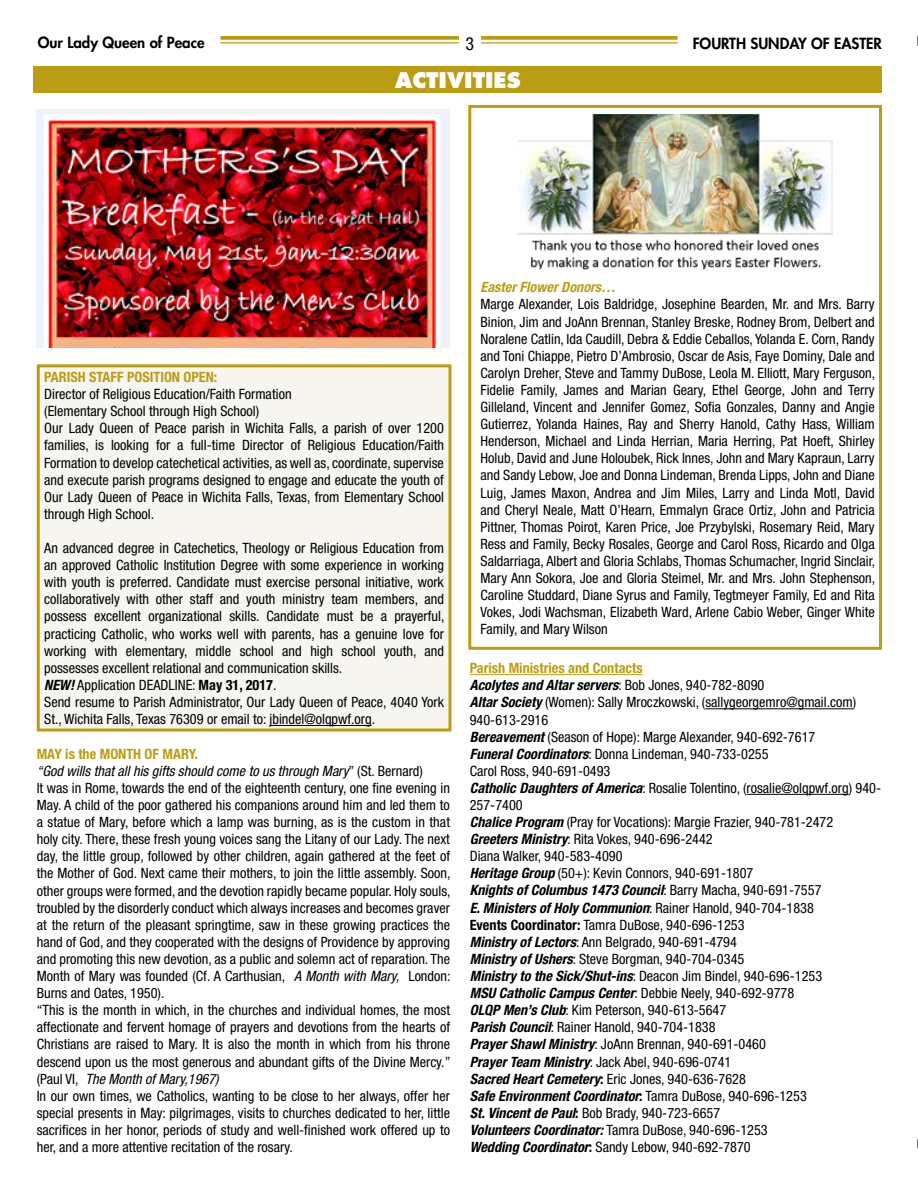
<style>
.page{position:relative;width:918px;height:1188px;background:#fff}
.page>*{position:absolute;margin:0;border:0;box-sizing:border-box;transform-origin:0 0}
.t1{font:800 21px "Futura Std";color:#fff}
.t2{font:condensed 18px "Helvetica Neue LT Std";color:#000}
.t3{font:800 15px "Futura Std";color:#000}
.t4{font:condensed 14.25px/17.1px "Helvetica Neue LT Std";color:#000}
.t5{font:700 condensed 14.25px "Helvetica Neue LT Std";color:#bb9d13}
.t6{font:italic 700 condensed 14.25px "Helvetica Neue LT Std";color:#bb9d13}
.s1{font-weight:700;font-style:italic}
.s2{font-weight:700}
.s3{font-weight:700;color:#bb9d13}
.s4{font-style:italic}
</style>
<div class="page">
<hr style="left:917px;top:36px;width:1px;height:1112px;background:#000">
<div style="left:907px;top:46px;width:11px;height:1093px;background:#fff"></div>
<svg style="left:220px;top:36px;width:458px;height:4px;background:#bfa321"></svg>
<hr style="left:220px;top:42px;width:458px;height:2px;background:#bb9d13">
<div style="left:459px;top:34px;width:22px;height:19px;background:#fff"></div>
<div style="left:34px;top:66px;width:848px;height:27px;background:#bb9d13"></div>
<div style="left:468px;top:105px;width:414px;height:545px;border:3px solid #bb9d13"></div>
<img style="left:518px;top:115px;width:314px;height:155px">
<img style="left:36px;top:110px;width:414px;height:237px">
<div style="left:38px;top:366px;width:412px;height:364px;background:#f7f5ef"></div>
<hr style="left:270px;top:725px;width:102px;height:1px;background:#000">
<div style="left:37px;top:364px;width:415px;height:368px;border:3px solid #bb9d13"></div>
<hr style="left:470px;top:674px;width:173px;height:1px;background:#bb9d13">
<hr style="left:705px;top:708px;width:148px;height:1px;background:#000">
<hr style="left:747px;top:794px;width:102px;height:1px;background:#000">
<p class="t3" style="left:38px;top:33px;width:168px">Our Lady Queen of Peace</p>
<p class="t2" style="left:465px;top:33px;width:10px">3</p>
<p class="t3" style="left:693px;top:34px;width:191px">FOURTH SUNDAY OF EASTER</p>
<h1 class="t1" style="left:395px;top:67px;width:127px">ACTIVITIES</h1>
<p class="t5" style="left:44px;top:368px;width:175px">PARISH STAFF POSITION OPEN:</p>
<p class="t4" style="left:44px;top:385px;width:401px">Director of Religious Education/Faith Formation<br>(Elementary School through High School)<br>Our Lady Queen of Peace parish in Wichita Falls, a parish of over 1200 families, is looking for a full-time Director of Religious Education/Faith Formation to develop catechetical activities, as well as, coordinate, supervise and execute parish programs designed to engage and educate the youth of Our Lady Queen of Peace in Wichita Falls, Texas, from Elementary School through High School.</p>
<p class="t4" style="left:44px;top:539px;width:402px">An advanced degree in Catechetics, Theology or Religious Education from an approved Catholic Institution Degree with some experience in working with youth is preferred. Candidate must exercise personal initiative, work collaboratively with other staff and youth ministry team members, and possess excellent organizational skills. Candidate must be a prayerful, practicing Catholic, who works well with parents, has a genuine love for working with elementary, middle school and high school youth, and possesses excellent relational and communication skills.<br><span class="s1">NEW!</span> Application DEADLINE: <span class="s2">May 31, 2017</span>.<br>Send resume to Parish Administrator, Our Lady Queen of Peace, 4040 York St., Wichita Falls, Texas 76309 or email to: jbindel@olqpwf.org.</p>
<p class="t4" style="left:37px;top:745px;width:415px"><span class="s3">MAY is the MONTH OF MARY.<br></span><span class="s4">“God wills that all his gifts should come to us through Mary</span>” (St. Bernard)<br>It was in Rome, towards the end of the eighteenth century, one fine evening in May. A child of the poor gathered his companions around him and led them to a statue of Mary, before which a lamp was burning, as is the custom in that holy city. There, these fresh young voices sang the Litany of our Lady. The next day, the little group, followed by other children, again gathered at the feet of the Mother of God. Next came their mothers, to join the little assembly. Soon, other groups were formed, and the devotion rapidly became popular. Holy souls, troubled by the disorderly conduct which always increases and becomes graver at the return of the pleasant springtime, saw in these growing practices the hand of God, and they cooperated with the designs of Providence by approving and promoting this new devotion, as a public and solemn act of reparation. The Month of Mary was founded (Cf. A Carthusian, <span class="s4">A Month with Mary,</span> London:<br>Burns and Oates, 1950).<br>“This is the month in which, in the churches and individual homes, the most affectionate and fervent homage of prayers and devotions from the hearts of Christians are raised to Mary. It is also the month in which from his throne descend upon us the most generous and abundant gifts of the Divine Mercy.” (Paul VI, <span class="s4">The Month of Mary,1967)<br></span>In our own times, we Catholics, wanting to be close to her always, offer her special presents in May: pilgrimages, visits to churches dedicated to her, little sacrifices in her honor, periods of study and well-finished work offered up to her, and a more attentive recitation of the rosary.</p>
<p class="t6" style="left:481px;top:279px;width:136px">Easter Flower Donors…</p>
<p class="t4" style="left:481px;top:296px;width:396px;text-align:justify">Marge Alexander, Lois Baldridge, Josephine Bearden, Mr. and Mrs. Barry Binion, Jim and JoAnn Brennan, Stanley Breske, Rodney Brom, Delbert and Noralene Catlin, Ida Caudill, Debra &amp; Eddie Ceballos, Yolanda E. Corn, Randy and Toni Chiappe, Pietro D’Ambrosio, Oscar de Asis, Faye Dominy, Dale and Carolyn Dreher, Steve and Tammy DuBose, Leola M. Elliott, Mary Ferguson, Fidelie Family, James and Marian Geary, Ethel George, John and Terry Gilleland, Vincent and Jennifer Gomez, Sofia Gonzales, Danny and Angie Gutierrez, Yolanda Haines, Ray and Sherry Hanold, Cathy Hass, William Henderson, Michael and Linda Herrian, Maria Herring, Pat Hoeft, Shirley Holub, David and June Holoubek, Rick Innes, John and Mary Kapraun, Larry and Sandy Lebow, Joe and Donna Lindeman, Brenda Lipps, John and Diane Luig, James Maxon, Andrea and Jim Miles, Larry and Linda Motl, David and Cheryl Neale, Matt O’Hearn, Emmalyn Grace Ortiz, John and Patricia Pittner, Thomas Poirot, Karen Price, Joe Przybylski, Rosemary Reid, Mary Ress and Family, Becky Rosales, George and Carol Ross, Ricardo and Olga Saldarriaga, Albert and Gloria Schlabs, Thomas Schumacher, Ingrid Sinclair, Mary Ann Sokora, Joe and Gloria Steimel, Mr. and Mrs. John Stephenson, Caroline Studdard, Diane Syrus and Family, Tegtmeyer Family, Ed and Rita Vokes, Jodi Wachsman, Elizabeth Ward, Arlene Cabio Weber, Ginger White Family, and Mary Wilson</p>
<p class="t4" style="left:470px;top:660px;width:413px"><span class="s3">Parish Ministries and Contacts<br></span><span class="s1">Acolytes and Altar servers</span>: Bob Jones, 940-782-8090<br><span class="s1">Altar Society</span> (Women): Sally Mroczkowski, (sallygeorgemro@gmail.com)<br>940-613-2916<br><span class="s1">Bereavement</span> (Season of Hope): Marge Alexander, 940-692-7617<br><span class="s1">Funeral Coordinators</span>: Donna Lindeman, 940-733-0255<br>Carol Ross, 940-691-0493<br><span class="s1">Catholic Daughters of America</span>: Rosalie Tolentino, (rosalie@olqpwf.org) 940- 257-7400<br><span class="s1">Chalice Program</span> (Pray for Vocations): Margie Frazier, 940-781-2472<br><span class="s1">Greeters Ministry</span>: Rita Vokes, 940-696-2442<br>Diana Walker, 940-583-4090<br><span class="s1">Heritage Group</span> (50+): Kevin Connors, 940-691-1807<br><span class="s1">Knights of Columbus 1473 Council</span>: Barry Macha, 940-691-7557<br><span class="s1">E. Ministers of Holy Communion</span>: Rainer Hanold, 940-704-1838<br><span class="s2">Events Coordinator:</span> Tamra DuBose, 940-696-1253<br><span class="s1">Ministry of Lectors</span>: Ann Belgrado, 940-691-4794<br><span class="s1">Ministry of Ushers</span>: Steve Borgman, 940-704-0345<br><span class="s1">Ministry to the Sick/Shut-ins</span>: Deacon Jim Bindel, 940-696-1253<br><span class="s1">MSU Catholic Campus Center</span>: Debbie Neely, 940-692-9778<br><span class="s1">OLQP Men’s Club</span>: Kim Peterson, 940-613-5647<br><span class="s1">Parish Council</span>: Rainer Hanold, 940-704-1838<br><span class="s1">Prayer Shawl Ministry</span>: JoAnn Brennan, 940-691-0460<br><span class="s1">Prayer Team Ministry</span>: Jack Abel, 940-696-0741<br><span class="s1">Sacred Heart Cemetery</span><span class="s2">:</span> Eric Jones, 940-636-7628<br><span class="s1">Safe Environment Coordinator</span><span class="s2">:</span> Tamra DuBose, 940-696-1253<br><span class="s1">St. Vincent de Paul</span><span class="s2">:</span> Bob Brady, 940-723-6657<br><span class="s1">Volunteers Coordinator:</span> Tamra DuBose, 940-696-1253<br><span class="s1">Wedding Coordinator</span><span class="s2">:</span> Sandy Lebow, 940-692-7870</p>
</div>
